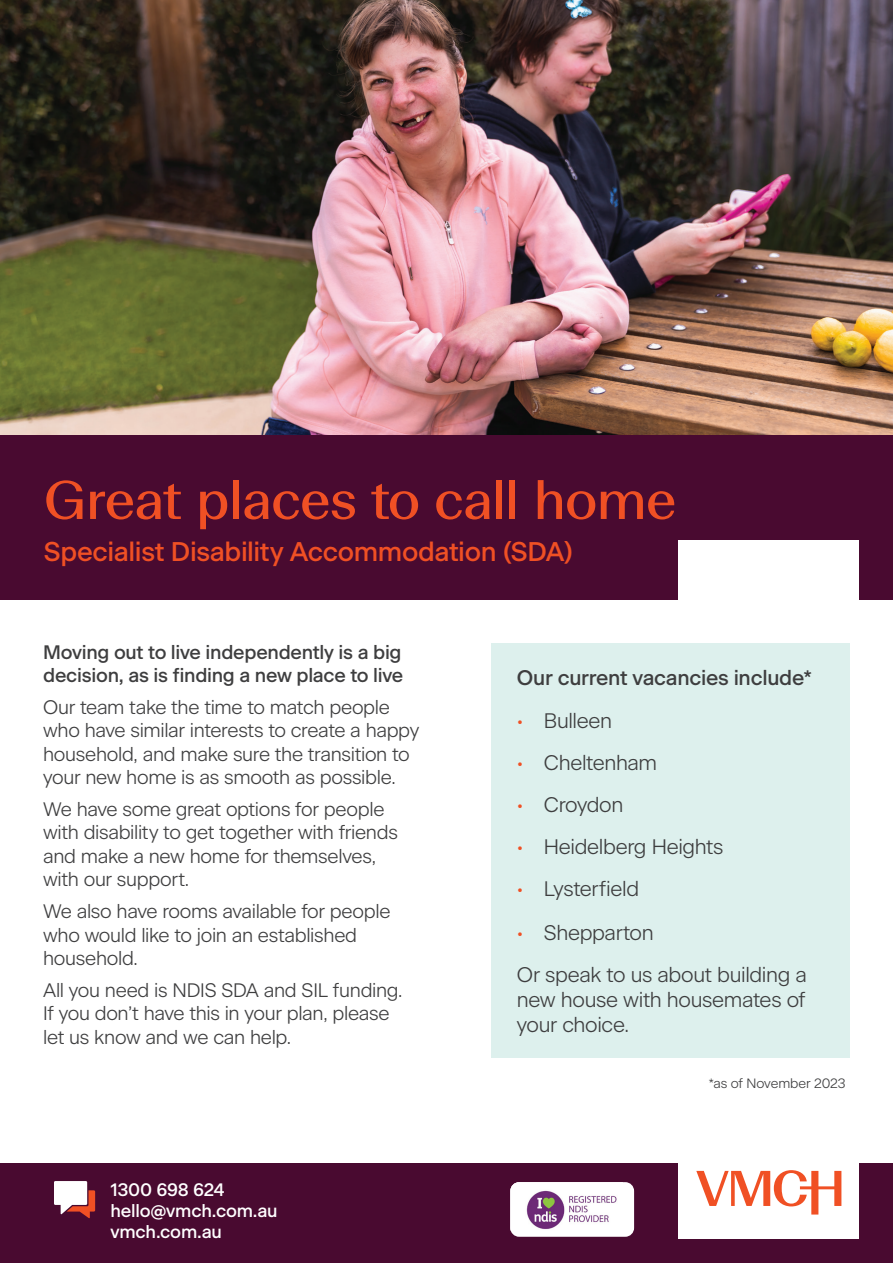
<style>
.page{position:relative;width:893px;height:1263px;background:#fff}
.page>*{position:absolute;margin:0;border:0;box-sizing:border-box;transform-origin:0 0}
.t1{font:54px "Beausite Fit";letter-spacing:-.02em;color:#f05024}
.t2{font:500 27px "Beausite Classic";letter-spacing:-.015em;color:#f05024}
.t3{font:300 21px/25.2px "Beausite Classic";letter-spacing:-.015em;color:#3e3e3f;text-align:justify}
.t4{font:500 21px "Beausite Classic";letter-spacing:-.015em;color:#3e3e3f}
.t5{font:300 19.5px/23.4px "Beausite Classic";letter-spacing:-.015em;color:#3e3e3f}
.t6{font:500 19.5px/23.4px "Beausite Classic";letter-spacing:-.015em;color:#3e3e3f}
.Body_Copy{font:500 18px/21px "Beausite Classic";letter-spacing:-.01em;color:#fff}
.t7{font:300 13.5px "Beausite Classic";letter-spacing:-.005em;color:#3e3e3f}
.s1{font-size:19.5px;color:#f05024}
</style>
<div class="page">
<div style="left:0;top:1164px;width:893px;height:99px;background:#490a30"></div>
<div style="left:679px;top:1140px;width:180px;height:98px;background:#fff"></div>
<svg style="left:696px;top:1170px;width:145px;height:44px"></svg>
<div style="left:510px;top:1182px;width:124px;height:55px;background:#fff;border-radius:9px"></div>
<img style="left:510px;top:1182px;width:107px;height:49px">
<img style="left:0;top:0;width:893px;height:435px">
<div style="left:0;top:435px;width:893px;height:164px;background:#490a30"></div>
<div style="left:679px;top:541px;width:180px;height:98px;background:#fff"></div>
<div style="left:491px;top:643px;width:359px;height:415px;background:#ddf0ed"></div>
<svg style="left:54px;top:1181px;width:41px;height:37px"></svg>
<p class="t1" style="left:44px;top:462px;width:634px">Great places to call home</p>
<p class="t2" style="left:44px;top:531px;width:531px">Specialist Disability Accommodation (SDA)</p>
<p class="t6" style="left:43px;top:638px;width:362px">Moving out to live independently is a big decision, as is finding a new place to live</p>
<p class="t5" style="left:43px;top:694px;width:378px">Our team take the time to match people who have similar interests to create a happy household, and make sure the transition to your new home is as smooth as possible.</p>
<p class="t5" style="left:43px;top:796px;width:356px">We have some great options for people with disability to get together with friends and make a new home for themselves, with our support.</p>
<p class="t5" style="left:43px;top:898px;width:349px">We also have rooms available for people who would like to join an established household.</p>
<p class="t5" style="left:43px;top:977px;width:361px">All you need is NDIS SDA and SIL funding.<br>If you don’t have this in your plan, please let us know and we can help.</p>
<p class="Body_Copy" style="left:111px;top:1178px;width:169px">1300 698 624 hello@vmch.com.au</p>
<p class="Body_Copy" style="left:111px;top:1220px;width:113px">vmch.com.au</p>
<p class="t4" style="left:517px;top:662px;width:297px">Our current vacancies include*</p>
<p class="t3" style="left:517px;top:706px;width:97px"><span class="s1">•</span> Bulleen</p>
<p class="t3" style="left:517px;top:748px;width:142px"><span class="s1">•</span> Cheltenham</p>
<p class="t3" style="left:517px;top:790px;width:108px"><span class="s1">•</span> Croydon</p>
<p class="t3" style="left:517px;top:832px;width:208px"><span class="s1">•</span> Heidelberg Heights</p>
<p class="t3" style="left:517px;top:874px;width:124px"><span class="s1">•</span> Lysterfield</p>
<p class="t3" style="left:517px;top:918px;width:138px"><span class="s1">•</span> Shepparton</p>
<p class="t3" style="left:517px;top:960px;width:292px">Or speak to us about building a new house with housemates of your choice.</p>
<p class="t7" style="left:709px;top:1073px;width:138px">*as of November 2023</p>
</div>
